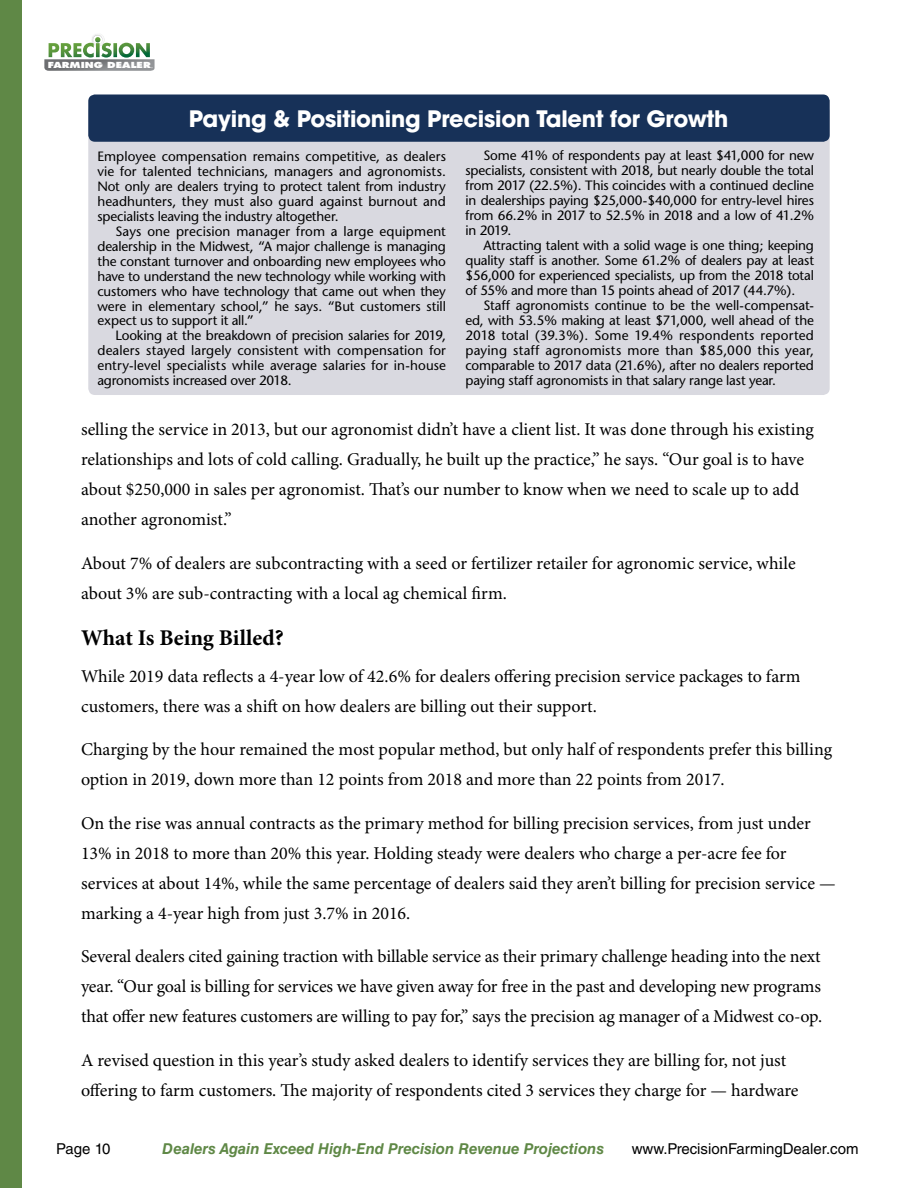
<style>
.page{position:relative;width:918px;height:1188px;background:#fff}
.page>*{position:absolute;margin:0;border:0;box-sizing:border-box;transform-origin:0 0}
.t1{font:700 22.5px "Avant Garde";letter-spacing:-.01em;color:#fff}
.t2{font:700 22.5px "Minion Pro";color:#000}
.t3{font:18px/30px "Minion Pro";color:#000}
.t4{font:italic 700 15px "Helvetica LT Std";color:#5f8846}
.t5{font:15px "Helvetica LT Std";color:#000}
.t6{font:13.5px/15px "Stone Sans";letter-spacing:-.01em;color:#000;text-align:justify}
.t7{font:800 8.1px "Futura";color:#fff;scale:1.27 1}
</style>
<div class="page">
<svg style="left:44px;top:34px;width:111px;height:37px"></svg>
<div style="left:0;top:0;width:22px;height:1188px;background:#5f8846"></div>
<div style="left:88px;top:105px;width:742px;height:290px;background:#d9d9e0;border-radius:7px"></div>
<div style="left:88px;top:94px;width:742px;height:48px;background:#173158;border-radius:7px"></div>
<p class="t7" style="left:48px;top:60px;width:83px">FARMING DEALER</p>
<p class="t1" style="left:189px;top:104px;width:541px">Paying &amp; Positioning Precision Talent for Growth</p>
<p class="t6" style="left:97px;top:148px;width:350px">Employee compensation remains competitive, as dealers vie for talented technicians, managers and agronomists.<br>Not only are dealers trying to protect talent from industry headhunters, they must also guard against burnout and specialists leaving the industry altogether.</p>
<p class="t6" style="left:97px;top:223px;width:350px;text-indent:18px">Says one precision manager from a large equipment dealership in the Midwest, “A major challenge is managing the constant turnover and onboarding new employees who have to understand the new technology while working with customers who have technology that came out when they were in elementary school,” he says. “But customers still expect us to support it all.”</p>
<p class="t6" style="left:97px;top:328px;width:350px;text-indent:18px">Looking at the breakdown of precision salaries for 2019, dealers stayed largely consistent with compensation for entry-level specialists while average salaries for in-house agronomists increased over 2018.</p>
<p class="t6" style="left:465px;top:148px;width:350px;text-indent:18px">Some 41% of respondents pay at least $41,000 for new specialists, consistent with 2018, but nearly double the total from 2017 (22.5%). This coincides with a continued decline in dealerships paying $25,000-$40,000 for entry-level hires from 66.2% in 2017 to 52.5% in 2018 and a low of 41.2% in 2019.</p>
<p class="t6" style="left:465px;top:238px;width:350px;text-indent:18px">Attracting talent with a solid wage is one thing; keeping quality staff is another. Some 61.2% of dealers pay at least $56,000 for experienced specialists, up from the 2018 total of 55% and more than 15 points ahead of 2017 (44.7%).</p>
<p class="t6" style="left:465px;top:298px;width:350px;text-indent:18px">Staff agronomists continue to be the well-compensat&shy;ed, with 53.5% making at least $71,000, well ahead of the 2018 total (39.3%). Some 19.4% respondents reported paying staff agronomists more than $85,000 this year, comparable to 2017 data (21.6%), after no dealers reported paying staff agronomists in that salary range last year.</p>
<p class="t3" style="left:81px;top:415px;width:734px">selling the service in 2013, but our agronomist didn’t have a client list. It was done through his existing relationships and lots of cold calling. Gradually, he built up the practice,” he says. “Our goal is to have about $250,000 in sales per agronomist. That’s our number to know when we need to scale up to add another agronomist.”</p>
<p class="t3" style="left:81px;top:549px;width:716px">About 7% of dealers are subcontracting with a seed or fertilizer retailer for agronomic service, while about 3% are sub-contracting with a local ag chemical firm.</p>
<p class="t2" style="left:81px;top:624px;width:204px">What Is Being Billed?</p>
<p class="t3" style="left:81px;top:662px;width:721px">While 2019 data reflects a 4-year low of 42.6% for dealers offering precision service packages to farm customers, there was a shift on how dealers are billing out their support.</p>
<p class="t3" style="left:81px;top:735px;width:753px">Charging by the hour remained the most popular method, but only half of respondents prefer this billing option in 2019, down more than 12 points from 2018 and more than 22 points from 2017.</p>
<p class="t3" style="left:81px;top:809px;width:756px">On the rise was annual contracts as the primary method for billing precision services, from just under 13% in 2018 to more than 20% this year. Holding steady were dealers who charge a per-acre fee for services at about 14%, while the same percentage of dealers said they aren’t billing for precision service — marking a 4-year high from just 3.7% in 2016.</p>
<p class="t3" style="left:81px;top:942px;width:743px;text-align:justify">Several dealers cited gaining traction with billable service as their primary challenge heading into the next year. “Our goal is billing for services we have given away for free in the past and developing new programs that offer new features customers are willing to pay for,” says the precision ag manager of a Midwest co-op.</p>
<p class="t3" style="left:81px;top:1046px;width:719px">A revised question in this year’s study asked dealers to identify services they are billing for, not just offering to farm customers. The majority of respondents cited 3 services they charge for — hardware</p>
<p class="t5" style="left:56px;top:1141px;width:56px">Page 10</p>
<p class="t4" style="left:162px;top:1140px;width:443px">Dealers Again Exceed High-End Precision Revenue Projections</p>
<p class="t5" style="left:632px;top:1141px;width:228px">www.PrecisionFarmingDealer.com</p>
</div>
